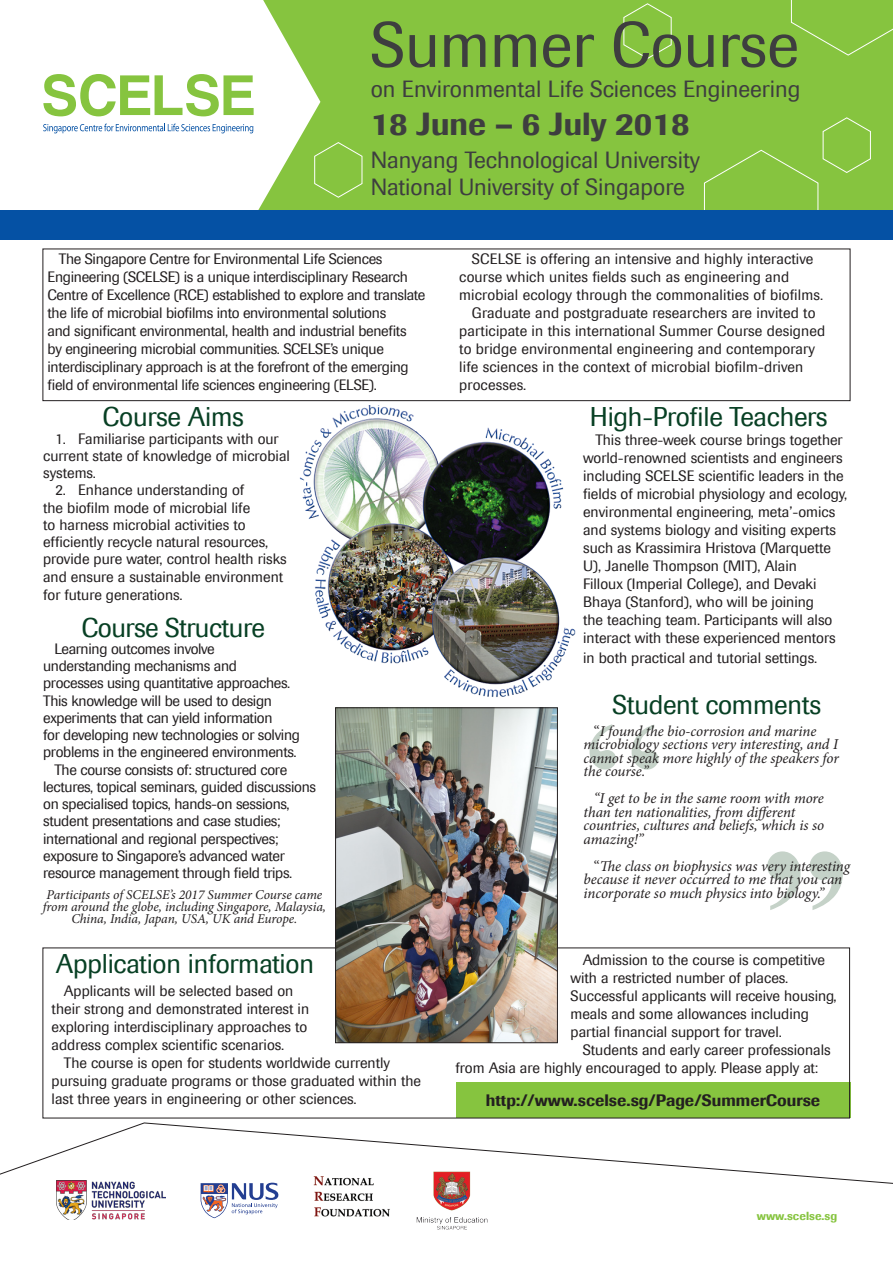
<style>
.page{position:relative;width:893px;height:1263px;background:#fff}
.page>*{position:absolute;margin:0;border:0;box-sizing:border-box;transform-origin:0 0}
.t1{font:180px "Times New Roman";color:#c5d2c8}
.t2{font:700 180px "Times New Roman";color:#c5d2c8}
.t3{font:63.6px "Imago";color:#3e3e3f}
.t4{font:500 31.8px "Imago";color:#3e3e3f}
.Headings{font:27px "Imago";letter-spacing:-.01em;color:#084024}
.t5{font:23.4px "Imago";color:#3e3e3f}
.t6{font:500 16.5px "Imago";color:#231f20}
.t7{font:15px/18px "Imago";color:#231f20}
.t8{font:15px/17.2px "Imago";letter-spacing:-.02em;color:#231f20}
.t9{font:italic 15px/13.5px "Minion Pro";letter-spacing:-.01em;color:#231f20}
.t10{font:italic 13.5px/12px "Minion Pro";letter-spacing:-.01em;color:#231f20;text-align:center}
.t11{font:500 11.7px "Imago";color:#86c43f}
.s1{font-style:normal}
</style>
<div class="page">
<svg style="left:0;top:1122px;width:893px;height:97px"></svg>
<div style="left:320px;top:0;width:573px;height:210px;background:#86c43f"></div>
<svg style="left:54px;top:0;width:266px;height:210px"></svg>
<svg style="left:43px;top:124px;width:210px;height:9px"></svg>
<svg style="left:43px;top:74px;width:211px;height:42px"></svg>
<div style="left:0;top:210px;width:893px;height:30px;background:#0551a4"></div>
<svg style="left:201px;top:1182px;width:77px;height:36px"></svg>
<img style="left:415px;top:1169px;width:73px;height:61px">
<img style="left:309px;top:1174px;width:84px;height:45px">
<img style="left:57px;top:1181px;width:109px;height:39px">
<div style="left:43px;top:249px;width:807px;height:152px;border:1px solid #231f20"></div>
<div style="left:456px;top:1082px;width:394px;height:36px;background:#86c43f"></div>
<img style="left:299px;top:405px;width:277px;height:292px">
<img style="left:337px;top:709px;width:219px;height:332px">
<div style="left:335px;top:707px;width:223px;height:336px;border:1px solid #231f20"></div>
<p class="t3" style="left:371px;top:3px;width:430px">Summer Course</p>
<p class="t5" style="left:371px;top:73px;width:431px">on Environmental Life Sciences Engineering</p>
<p class="t4" style="left:371px;top:103px;width:320px">18 June – 6 July 2018</p>
<p class="t5" style="left:371px;top:144px;width:331px">Nanyang Technological University</p>
<p class="t5" style="left:371px;top:171px;width:316px">National University of Singapore</p>
<p class="t8" style="left:48px;top:250px;width:379px;line-height:18px;text-indent:11px">The Singapore Centre for Environmental Life Sciences Engineering (SCELSE) is a unique interdisciplinary Research Centre of Excellence (RCE) established to explore and translate the life of microbial biofilms into environmental solutions<br>and significant environmental, health and industrial benefits<br>by engineering microbial communities. SCELSE’s unique interdisciplinary approach is at the forefront of the emerging field of environmental life sciences engineering (ELSE).</p>
<p class="t7" style="left:459px;top:250px;width:365px;text-indent:13px">SCELSE is offering an intensive and highly interactive course which unites fields such as engineering and microbial ecology through the commonalities of biofilms.</p>
<p class="t7" style="left:459px;top:304px;width:368px;text-indent:13px">Graduate and postgraduate researchers are invited to participate in this international Summer Course designed to bridge environmental engineering and contemporary life sciences in the context of microbial biofilm-driven processes.</p>
<p class="Headings" style="left:103px;top:399px;width:143px">Course Aims</p>
<p class="t7" style="left:43px;top:430px;width:248px;line-height:17.2px;text-indent:12px">1. Familiarise participants with our current state of knowledge of microbial systems.</p>
<p class="t7" style="left:43px;top:481px;width:245px;line-height:17.4px;text-indent:12px">2. Enhance understanding of<br>the biofilm mode of microbial life<br>to harness microbial activities to efficiently recycle natural resources, provide pure water, control health risks and ensure a sustainable environment for future generations.</p>
<p class="Headings" style="left:82px;top:609px;width:185px">Course Structure</p>
<p class="t8" style="left:43px;top:640px;width:258px;text-indent:11px">Learning outcomes involve understanding mechanisms and processes using quantitative approaches.<br>This knowledge will be used to design experiments that can yield information<br>for developing new technologies or solving problems in the engineered environments.</p>
<p class="t8" style="left:43px;top:760px;width:274px;text-indent:11px">The course consists of: structured core lectures, topical seminars, guided discussions on specialised topics, hands-on sessions, student presentations and case studies; international and regional perspectives; exposure to Singapore’s advanced water resource management through field trips.</p>
<p class="t10" style="left:43px;top:888px;width:285px">Participants of SCELSE’s 2017 Summer Course came from around the globe, including Singapore, Malaysia,<br>China, India, Japan, USA, UK and Europe.</p>
<p class="Headings" style="left:56px;top:946px;width:260px">Application information</p>
<p class="t7" style="left:52px;top:982px;width:259px;text-indent:12px">Applicants will be selected based on their strong and demonstrated interest in exploring interdisciplinary approaches to address complex scientific scenarios.</p>
<p class="t7" style="left:52px;top:1054px;width:371px;text-indent:12px">The course is open for students worldwide currently pursuing graduate programs or those graduated within the last three years in engineering or other sciences.</p>
<p class="Headings" style="left:590px;top:399px;width:239px">High-Profile Teachers</p>
<p class="t7" style="left:583px;top:431px;width:266px;text-indent:12px">This three-week course brings together world-renowned scientists and engineers including SCELSE scientific leaders in the fields of microbial physiology and ecology, environmental engineering, meta’-omics and systems biology and visiting experts such as Krassimira Hristova (Marquette U), Janelle Thompson (MIT), Alain<br>Filloux (Imperial College), and Devaki Bhaya (Stanford), who will be joining<br>the teaching team. Participants will also interact with these experienced mentors</p>
<p class="t7" style="left:583px;top:648px;width:236px">in both practical and tutorial settings.</p>
<p class="Headings" style="left:612px;top:687px;width:210px">Student comments</p>
<p class="t1" style="left:584px;top:659px;width:81px">“</p>
<p class="t9" style="left:584px;top:724px;width:257px;text-indent:10px"><span class="s1">“</span>I found the bio-corrosion and marine microbiology sections very interesting, and I cannot speak more highly of the speakers for the course.”</p>
<p class="t9" style="left:584px;top:791px;width:242px;text-indent:10px">“I get to be in the same room with more than ten nationalities, from different countries, cultures and beliefs, which is so amazing!”</p>
<p class="t9" style="left:584px;top:859px;width:268px;text-indent:10px"><span class="s1">“</span>The class on biophysics was very interesting because it never occurred to me that you can incorporate so much physics into biology.”</p>
<p class="t2" style="left:850px;top:978px;width:91px;rotate:-180deg">“</p>
<p class="t7" style="left:571px;top:950px;width:268px;text-indent:12px">Admission to the course is competitive with a restricted number of places.<br>Successful applicants will receive housing, meals and some allowances including partial financial support for travel.</p>
<p class="t7" style="left:456px;top:1040px;width:377px;text-indent:127px">Students and early career professionals from Asia are highly encouraged to apply. Please apply at:</p>
<p class="t6" style="left:486px;top:1090px;width:336px">http://www.scelse.sg/Page/SummerCourse</p>
<p class="t11" style="left:757px;top:1208px;width:82px">www.scelse.sg</p>
</div>
